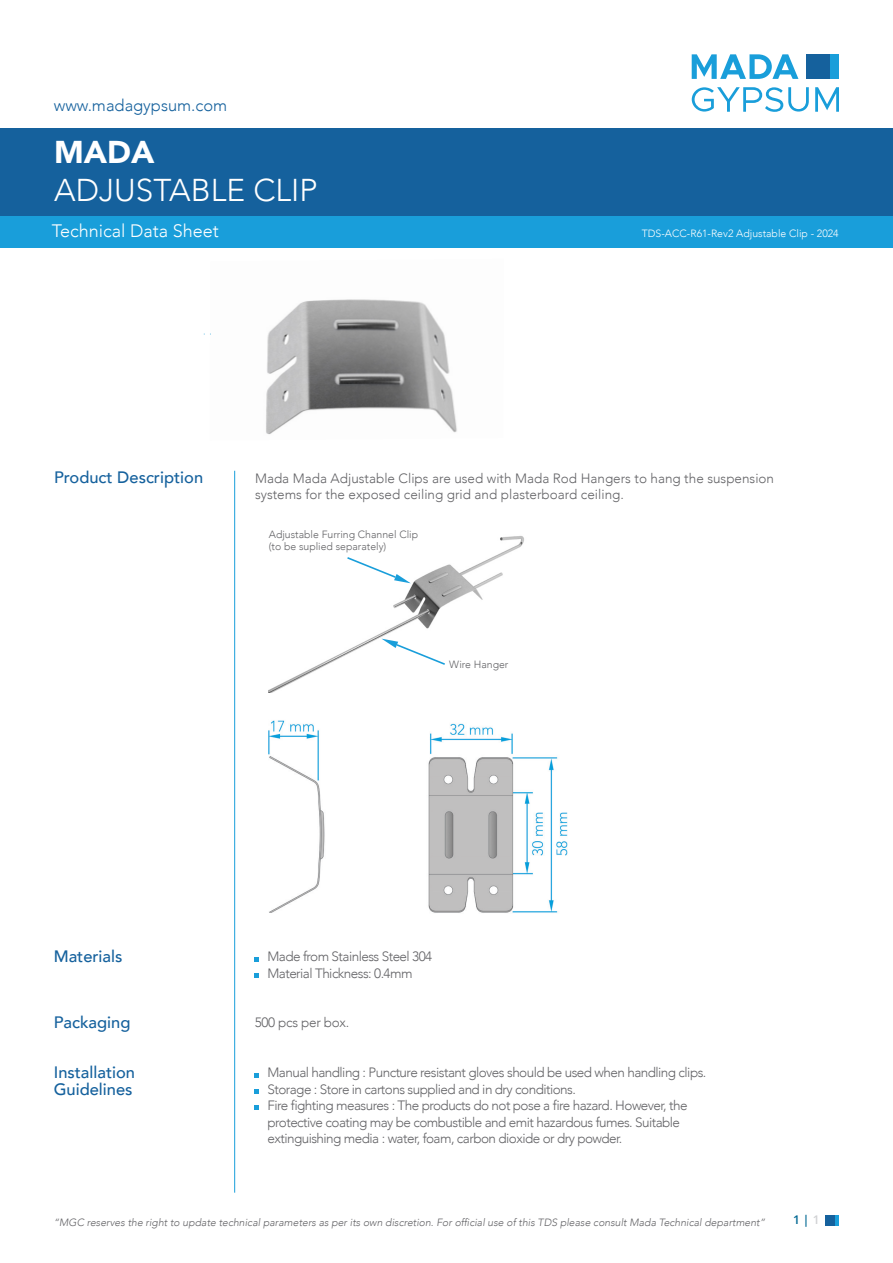
<style>
.page{position:relative;width:893px;height:1263px;background:#fff}
.page>*{position:absolute;margin:0;border:0;box-sizing:border-box;transform-origin:0 0}
.t1{font:300 31.5px "Avenir";color:#fff}
.t2{font:900 31.5px "Avenir";color:#fff}
.t3{font:300 18px "Avenir";color:#fff}
.t4{font:500 16.5px/16.5px "Avenir";color:#15619d}
.t5{font:300 16.5px "Avenir";color:#15619d}
.t6{font:300 13.5px/16.5px "Avenir";letter-spacing:-.04em;color:#636366}
.t7{font:300 13.5px/16.5px "Avenir";color:#636366}
.t8{font:300 13.5px "Avenir";letter-spacing:-.02em;color:#636366}
.t9{font:600 12px "Open Sans";color:#006893}
.t10{font:italic 300 10.5px "Avenir";color:#636366}
.t11{font:300 10.5px/12.6px "Avenir";color:#636366}
.t12{font:300 10.5px "Avenir";color:#fff}
.s1{color:#d1d2d4}
</style>
<div class="page">
<div style="left:826px;top:1215px;width:10px;height:11px;background:#15619d"></div>
<svg style="left:836px;top:1215px;width:3px;height:11px"></svg>
<div style="left:0;top:128px;width:893px;height:88px;background:#15619d"></div>
<div style="left:0;top:216px;width:893px;height:32px;background:#199eda"></div>
<div style="left:807px;top:54px;width:24px;height:25px;background:#15619d"></div>
<svg style="left:692px;top:54px;width:106px;height:25px"></svg>
<svg style="left:692px;top:87px;width:117px;height:25px"></svg>
<svg style="left:815px;top:87px;width:24px;height:25px"></svg>
<div style="left:831px;top:54px;width:8px;height:25px;background:#199eda"></div>
<svg style="left:255px;top:957px;width:4px;height:4px"></svg>
<svg style="left:255px;top:974px;width:4px;height:4px"></svg>
<img style="left:210px;top:299px;width:247px;height:135px">
<svg style="left:255px;top:1073px;width:4px;height:4px"></svg>
<svg style="left:255px;top:1090px;width:4px;height:4px"></svg>
<svg style="left:255px;top:1106px;width:4px;height:4px"></svg>
<img style="left:269px;top:536px;width:255px;height:157px">
<img style="left:235px;top:693px;width:90px;height:219px">
<img style="left:409px;top:689px;width:159px;height:224px">
<svg style="left:347px;top:557px;width:64px;height:26px"></svg>
<svg style="left:381px;top:639px;width:64px;height:26px"></svg>
<hr style="left:234px;top:471px;width:1px;height:722px;background:#199eda">
<p class="t5" style="left:54px;top:95px;width:175px">www.madagypsum.com</p>
<h1 class="t2" style="left:54px;top:125px;width:102px">MADA</h1>
<h1 class="t1" style="left:54px;top:171px;width:265px">ADJUSTABLE CLIP</h1>
<h2 class="t3" style="left:52px;top:220px;width:169px">Technical Data Sheet</h2>
<p class="t12" style="left:642px;top:228px;width:198px">TDS-ACC R- 61-Rev2 Adjustable Clip - 2024</p>
<p class="t4" style="left:54px;top:468px;width:151px">Product Description</p>
<p class="t7" style="left:255px;top:470px;width:521px">Mada Mada Adjustable Clips are used with Mada Rod Hangers to hang the suspension systems for the exposed ceiling grid and plasterboard ceiling.</p>
<p class="t11" style="left:269px;top:528px;width:151px">Adjustable Furring Channel Clip t o( be suplied separately(</p>
<p class="t11" style="left:449px;top:658px;width:61px">Wire Hanger</p>
<p class="t4" style="left:54px;top:947px;width:70px">Materials</p>
<p class="t4" style="left:54px;top:1013px;width:78px">Packaging</p>
<p class="t4" style="left:54px;top:1063px;width:83px">Installation<br>Guidelines</p>
<p class="t6" style="left:267px;top:948px;width:166px">Made from Stainless Steel 304</p>
<p class="t6" style="left:267px;top:965px;width:147px">Material Thickness: 0.4mm</p>
<p class="t8" style="left:255px;top:1015px;width:96px">500 pcs per box.</p>
<p class="t6" style="left:267px;top:1064px;width:440px">Manual handling : Puncture resistant gloves should be used when handling clips.<br>Storage : Store in cartons supplied and in dry conditions.<br>Fire fighting measures : The products do not pose a fire hazard. However, the protective coating may be combustible and emit hazardous fumes. Suitable extinguishing media : water, foam, carbon dioxide or dry powder.</p>
<p class="t10" style="left:54px;top:1216px;width:713px">“MGC reserves the right to update technical parameters as per its own discretion. For official use of this TDS please consult Mada Technical department“</p>
<p class="t9" style="left:793px;top:1212px;width:28px"><span class="s1">1</span>|1</p>
</div>
